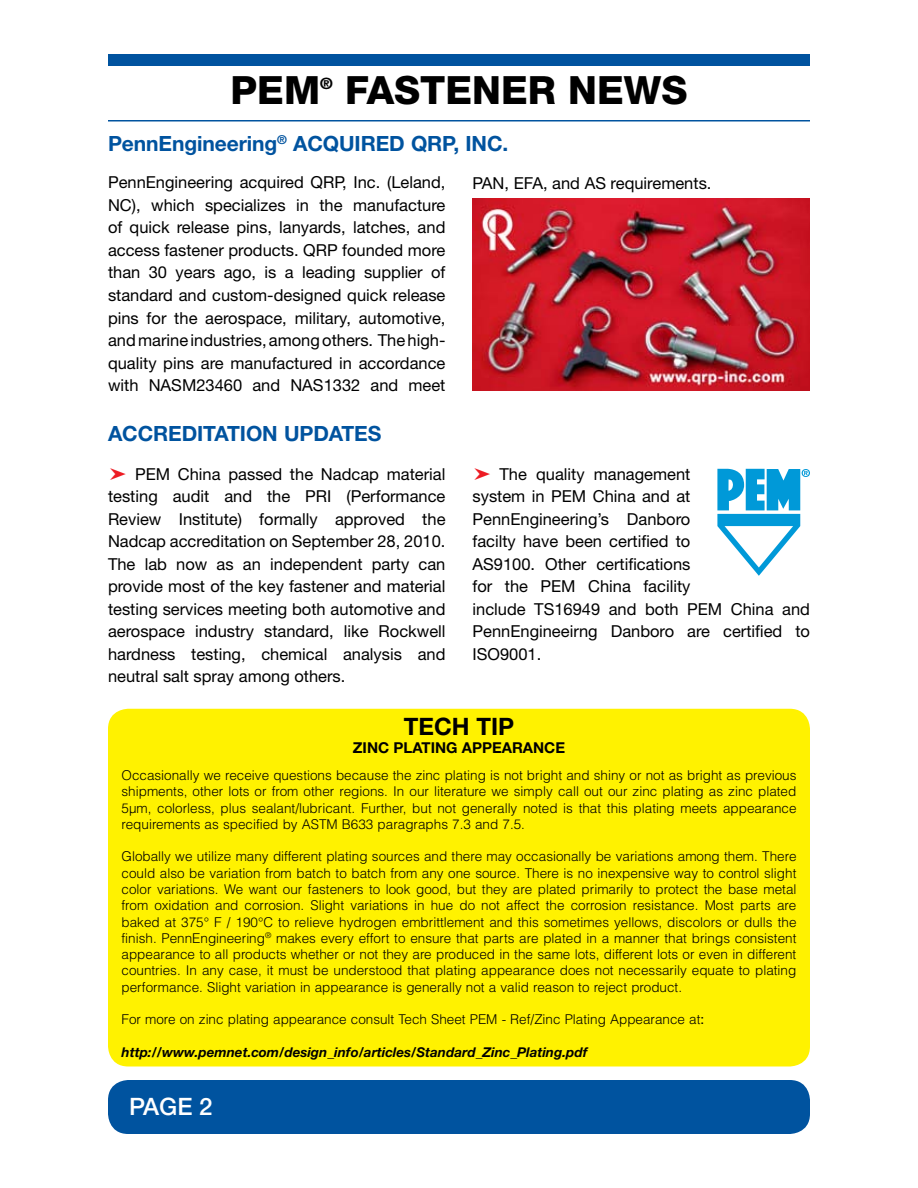
<style>
.page{position:relative;width:918px;height:1188px;background:#fff}
.page>*{position:absolute;margin:0;border:0;box-sizing:border-box;transform-origin:0 0}
.t1{font:800 39px "Helvetica Neue";color:#000}
.t2{font:700 24px "Helvetica Neue";color:#000}
.t3{font:500 24px "Helvetica Neue";color:#fff}
.t4{font:700 21px "Helvetica Neue";letter-spacing:-.005em;color:#00539f}
.t5{font:16.5px/22.5px "Helvetica Neue";color:#000;text-align:justify}
.t6{font:800 15.75px "Helvetica Neue";color:#000}
.t7{font:700 15px "Helvetica Neue";color:#000}
.t8{font:300 13.5px/16.2px "Helvetica";color:#000;text-align:justify}
.t9{font:italic 700 13.5px "Helvetica Neue";color:#000}
.s1{font-family:"Helvetica Neue";font-weight:400}
</style>
<div class="page">
<div style="left:108px;top:709px;width:702px;height:357px;background:#fff200;border-radius:20px"></div>
<div style="left:108px;top:1080px;width:702px;height:54px;background:#00539f;border-radius:20px"></div>
<div style="left:108px;top:54px;width:702px;height:12px;background:#00539f"></div>
<hr style="left:108px;top:120px;width:702px;height:2px;background:#00539f">
<svg style="left:717px;top:469px;width:93px;height:107px"></svg>
<img style="left:472px;top:198px;width:338px;height:192px">
<h1 class="t1" style="left:231px;top:67px;width:91px">PEM</h1>
<p class="t6" style="left:320px;top:74px;width:14px">®</p>
<h1 class="t1" style="left:345px;top:67px;width:344px">FASTENER NEWS</h1>
<h3 class="t4" style="left:108px;top:131px;width:402px">PennEngineering<sup>®</sup> ACQUIRED QRP, INC.</h3>
<p class="t5" style="left:108px;top:171px;width:339px">PennEngineering acquired QRP, Inc. (Leland, NC), which specializes in the manufacture of quick release pins, lanyards, latches, and access fastener products. QRP founded more than 30 years ago, is a leading supplier of standard and custom-designed quick release pins for the aerospace, military, automotive, and marine industries, among others. The high&shy;quality pins are manufactured in accordance with NASM23460 and NAS1332 and meet</p>
<p class="t5" style="left:473px;top:171px;width:241px">PAN, EFA, and AS requirements.</p>
<h3 class="t4" style="left:108px;top:420px;width:275px">ACCREDITATION UPDATES</h3>
<p class="t5" style="left:108px;top:462px;width:339px;text-indent:27px">PEM China passed the Nadcap material testing audit and the PRI (Performance Review Institute) formally approved the Nadcap accreditation on September 28, 2010.<br>The lab now as an independent party can provide most of the key fastener and material testing services meeting both automotive and aerospace industry standard, like Rockwell hardness testing, chemical analysis and neutral salt spray among others.</p>
<p class="t5" style="left:473px;top:462px;width:339px;text-align:left;text-indent:27px">The quality management<br>system in PEM China and at<br>PennEngineering’s Danboro<br>facilty have been certified to<br>AS9100. Other certifications<br>for the PEM China facility<br>include TS16949 and both PEM China and<br>PennEngineeirng Danboro are certified to<br>ISO9001.</p>
<h2 class="t2" style="left:404px;top:712px;width:112px">TECH TIP</h2>
<p class="t7" style="left:353px;top:738px;width:214px">ZINC PLATING APPEARANCE</p>
<p class="t8" style="left:122px;top:767px;width:677px">Occasionally we receive questions because the zinc plating is not bright and shiny or not as bright as previous shipments, other lots or from other regions. In our literature we simply call out our zinc plating as zinc plated 5µm, colorless, plus sealant/lubricant. Further, but not generally noted is that this plating meets appearance requirements as specified by ASTM B633 paragraphs 7.3 and 7.5.</p>
<p class="t8" style="left:121px;top:848px;width:677px">Globally we utilize many different plating sources and there may occasionally be variations among them. There could also be variation from batch to batch from any one source. There is no inexpensive way to control slight color variations. We want our fasteners to look good, but they are plated primarily to protect the base metal from oxidation and corrosion. Slight variations in hue do not affect the corrosion resistance. Most parts are baked at 375° F / 190°C to relieve hydrogen embrittlement and this sometimes yellows, discolors or dulls the finish. PennEngineering<sup>®</sup> makes every effort to ensure that parts are plated in a manner that brings consistent appearance to all products whether or not they are produced in the same lots, different lots or even in different countries. In any case, it must be understood that plating appearance does not necessarily equate to plating performance. Slight variation in appearance is generally not a valid reason to reject product.</p>
<p class="t8" style="left:121px;top:1011px;width:584px">For more on zinc plating appearance consult Tech Sheet PEM - Ref/Zinc Plating Appearance at<span class="s1">:</span></p>
<p class="t9" style="left:121px;top:1043px;width:467px">http://www.pemnet.com/design_info/articles/Standard_Zinc_Plating.pdf</p>
<h2 class="t3" style="left:129px;top:1092px;width:85px">PAGE 2</h2>
</div>
